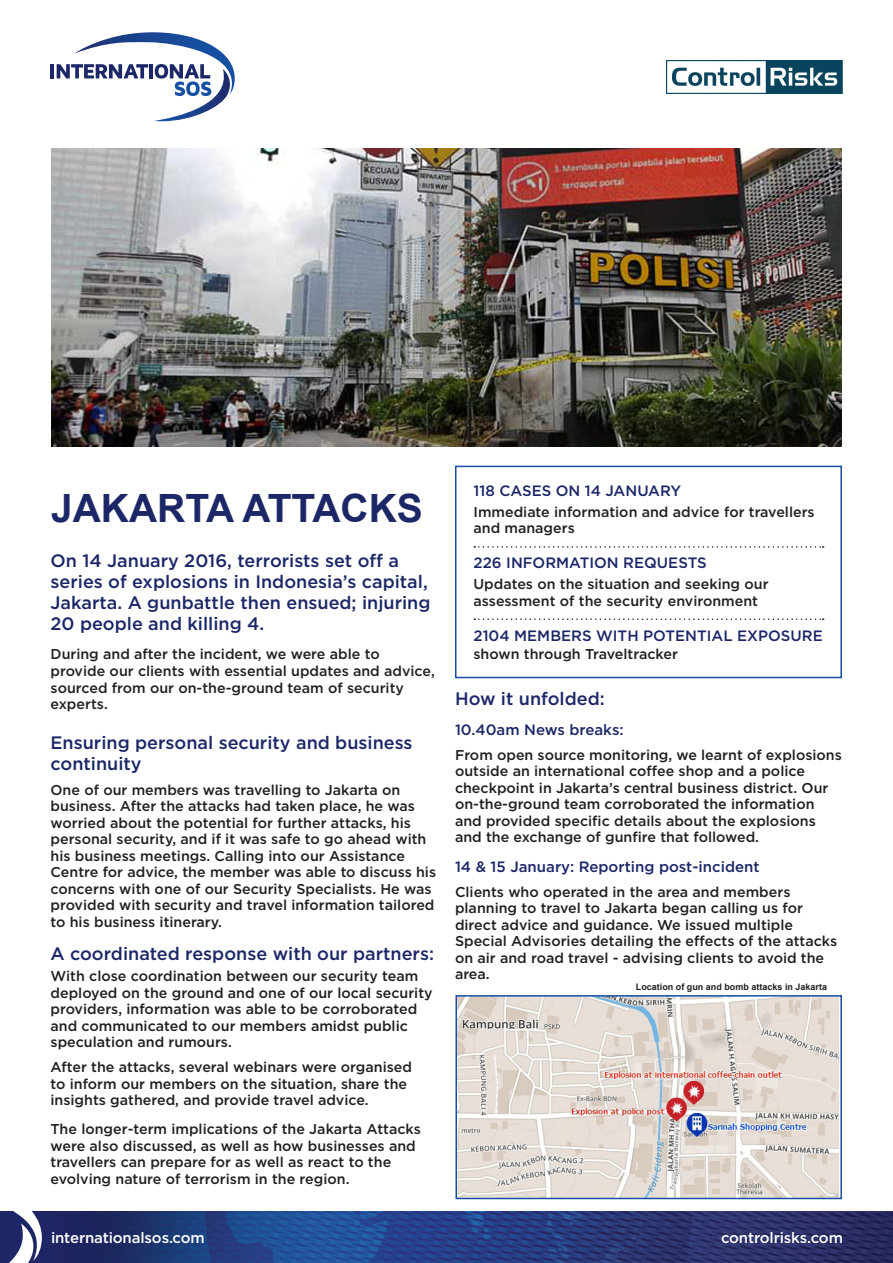
<style>
.page{position:relative;width:893px;height:1263px;background:#fff}
.page>*{position:absolute;margin:0;border:0;box-sizing:border-box;transform-origin:0 0}
.Heading_page1{font:700 39px "Arial";color:#1c2767}
.bwkz_intro_copy_blue{font:500 18px/21px "Gotham";color:#1c2767}
.bwkz_heading1{font:500 18px "Gotham";color:#1c2767}
.bwkz_bodytext{font:500 18px/21px "Gotham";color:#1c2767}
.bwkz_heading2{font:500 15px "Gotham";color:#1c2767}
.bwkz_heading1-2{font:500 15px "Gotham";color:#1c2767}
.t1{font:500 15px "Gotham";letter-spacing:-.01em;color:#fff}
.bwkz_bodytext-2{font:500 14.25px/16.5px "Gotham";color:#231f20}
.bwkz_heading1-3{font:500 14.25px/16.5px "Gotham";color:#231f20}
.bwkz_bodytext_with_r{font:500 14.25px/16.5px "Gotham";color:#231f20}
.bwkz_heading2-2{font:500 14.25px "Gotham";color:#231f20}
.bwkz_heading1-4{font:700 9px "Arial";color:#231f20}
</style>
<div class="page">
<img style="left:42px;top:1212px;width:851px;height:51px">
<svg style="left:0;top:1212px;width:42px;height:51px"></svg>
<img style="left:666px;top:60px;width:176px;height:33px">
<hr style="left:51px;top:64px;width:3px;height:14px;background:#1c2767">
<svg style="left:57px;top:32px;width:178px;height:89px"></svg>
<svg style="left:474px;top:546px;width:350px;height:2px"></svg>
<svg style="left:474px;top:618px;width:350px;height:2px"></svg>
<div style="left:455px;top:466px;width:387px;height:212px;border:2px solid #1650a3"></div>
<img style="left:51px;top:149px;width:791px;height:297px">
<svg style="left:455px;top:995px;width:387px;height:205px;background:#dbd3d0"></svg>
<p class="Heading_page1" style="left:51px;top:482px;width:373px">JAKARTA ATTACKS</p>
<p class="bwkz_intro_copy_blue" style="left:51px;top:550px;width:381px">On 14 January 2016, terrorists set off a series of explosions in Indonesia’s capital, Jakarta. A gunbattle then ensued; injuring 20 people and killing 4.</p>
<p class="bwkz_bodytext-2" style="left:51px;top:646px;width:386px">During and after the incident, we were able to provide our clients with essential updates and advice, sourced from our on-the-ground team of security experts.</p>
<p class="bwkz_bodytext" style="left:51px;top:731px;width:364px">Ensuring personal security and business continuity</p>
<p class="bwkz_bodytext-2" style="left:51px;top:781px;width:387px">One of our members was travelling to Jakarta on business. After the attacks had taken place, he was worried about the potential for further attacks, his personal security, and if it was safe to go ahead with his business meetings. Calling into our Assistance Centre for advice, the member was able to discuss his concerns with one of our Security Specialists. He was provided with security and travel information tailored to his business itinerary.</p>
<p class="bwkz_heading1" style="left:51px;top:942px;width:385px">A coordinated response with our partners:</p>
<p class="bwkz_bodytext-2" style="left:51px;top:967px;width:384px">With close coordination between our security team deployed on the ground and one of our local security providers, information was able to be corroborated and communicated to our members amidst public speculation and rumours.</p>
<p class="bwkz_bodytext-2" style="left:51px;top:1058px;width:363px">After the attacks, several webinars were organised to inform our members on the situation, share the insights gathered, and provide travel advice.</p>
<p class="bwkz_heading1-3" style="left:51px;top:1121px;width:372px">The longer-term implications of the Jakarta Attacks were also discussed, as well as how businesses and travellers can prepare for as well as react to the evolving nature of terrorism in the region.</p>
<p class="bwkz_heading2" style="left:473px;top:481px;width:209px">118 CASES ON 14 JANUARY</p>
<p class="bwkz_bodytext_with_r" style="left:473px;top:503px;width:343px">Immediate information and advice for travellers and managers</p>
<p class="bwkz_heading2" style="left:473px;top:553px;width:235px">226 INFORMATION REQUESTS</p>
<p class="bwkz_bodytext_with_r" style="left:473px;top:576px;width:297px">Updates on the situation and seeking our assessment of the security environment</p>
<p class="bwkz_heading2" style="left:473px;top:625px;width:351px">2104 MEMBERS WITH POTENTIAL EXPOSURE</p>
<p class="bwkz_heading2-2" style="left:473px;top:644px;width:206px">shown through Traveltracker</p>
<p class="bwkz_heading1" style="left:455px;top:687px;width:151px">How it unfolded:</p>
<p class="bwkz_heading1-2" style="left:455px;top:720px;width:170px">10.40am News breaks:</p>
<p class="bwkz_heading1-3" style="left:455px;top:746px;width:388px">From open source monitoring, we learnt of explosions outside an international coffee shop and a police checkpoint in Jakarta’s central business district. Our on-the-ground team corroborated the information and provided specific details about the explosions and the exchange of gunfire that followed.</p>
<p class="bwkz_heading1-2" style="left:455px;top:857px;width:306px">14 &amp; 15 January: Reporting post-incident</p>
<p class="bwkz_heading1-3" style="left:455px;top:883px;width:384px">Clients who operated in the area and members planning to travel to Jakarta began calling us for direct advice and guidance. We issued multiple Special Advisories detailing the effects of the attacks on air and road travel - advising clients to avoid the area.</p>
<p class="bwkz_heading1-4" style="left:636px;top:981px;width:193px">Location of gun and bomb attacks in Jakarta</p>
<p class="t1" style="left:51px;top:1227px;width:155px">internationalsos.com</p>
<p class="t1" style="left:721px;top:1227px;width:123px">controlrisks.com</p>
</div>
